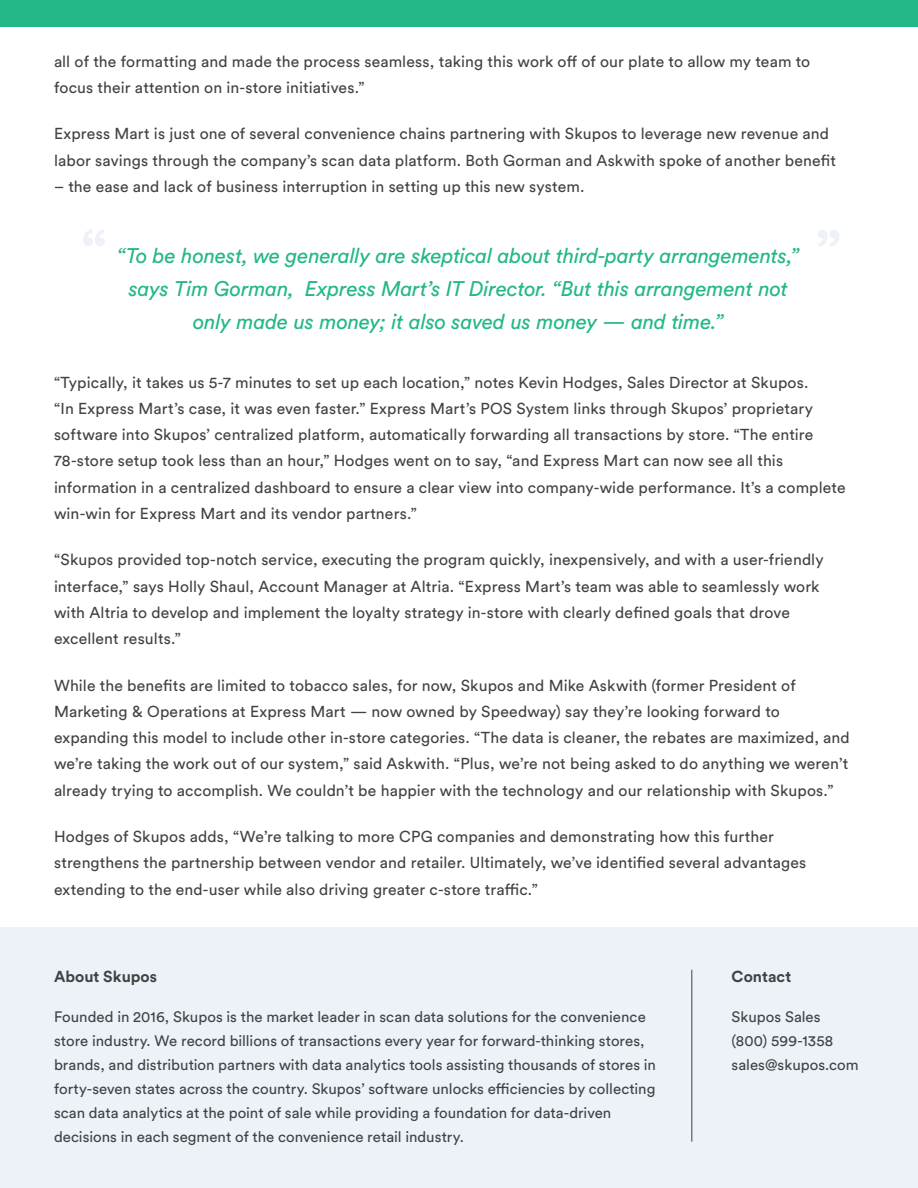
<style>
.page{position:relative;width:918px;height:1188px;background:#fff}
.page>*{position:absolute;margin:0;border:0;box-sizing:border-box;transform-origin:0 0}
.t1{font:italic 21px/33px "Circular Std";letter-spacing:-.01em;color:#24b789;text-align:center}
.t2{font:15.75px/26.2px "Circular Std";letter-spacing:.01em;color:#414243}
.t3{font:700 15.75px "Circular Std";color:#414243}
.t4{font:15px/24px "Circular Std";color:#414243}
</style>
<div class="page">
<div style="left:0;top:0;width:918px;height:27px;background:#24b789"></div>
<div style="left:0;top:928px;width:918px;height:260px;background:#edf2f9"></div>
<hr style="left:692px;top:970px;width:1px;height:172px;background:#414243">
<p class="t2" style="left:54px;top:48px;width:758px">all of the formatting and made the process seamless, taking this work off of our plate to allow my team to focus their attention on in-store initiatives.”</p>
<p class="t2" style="left:54px;top:121px;width:784px">Express Mart is just one of several convenience chains partnering with Skupos to leverage new revenue and labor savings through the company’s scan data platform. Both Gorman and Askwith spoke of another benefit</p>
<p class="t2" style="left:54px;top:173px;width:532px">– the ease and lack of business interruption in setting up this new system.</p>
<p class="t1" style="left:117px;top:239px;width:683px">“To be honest, we generally are skeptical about third-party arrangements,” says Tim Gorman, Express Mart’s IT Director. “But this arrangement not only made us money; it also saved us money — and time.”</p>
<p class="t2" style="left:54px;top:369px;width:793px">“Typically, it takes us 5-7 minutes to set up each location,” notes Kevin Hodges, Sales Director at Skupos.<br>“In Express Mart’s case, it was even faster.” Express Mart’s POS System links through Skupos’ proprietary software into Skupos’ centralized platform, automatically forwarding all transactions by store. “The entire 78-store setup took less than an hour,” Hodges went on to say, “and Express Mart can now see all this information in a centralized dashboard to ensure a clear view into company-wide performance. It’s a complete win-win for Express Mart and its vendor partners.”</p>
<p class="t2" style="left:54px;top:546px;width:771px">“Skupos provided top-notch service, executing the program quickly, inexpensively, and with a user-friendly interface,” says Holly Shaul, Account Manager at Altria. “Express Mart’s team was able to seamlessly work with Altria to develop and implement the loyalty strategy in-store with clearly defined goals that drove excellent results.”</p>
<p class="t2" style="left:54px;top:672px;width:797px">While the benefits are limited to tobacco sales, for now, Skupos and Mike Askwith (former President of Marketing &amp; Operations at Express Mart — now owned by Speedway) say they’re looking forward to expanding this model to include other in-store categories. “The data is cleaner, the rebates are maximized, and we’re taking the work out of our system,” said Askwith. “Plus, we’re not being asked to do anything we weren’t already trying to accomplish. We couldn’t be happier with the technology and our relationship with Skupos.”</p>
<p class="t2" style="left:54px;top:823px;width:754px">Hodges of Skupos adds, “We’re talking to more CPG companies and demonstrating how this further strengthens the partnership between vendor and retailer. Ultimately, we’ve identified several advantages extending to the end-user while also driving greater c-store traffic.”</p>
<p class="t3" style="left:54px;top:966px;width:105px">About Skupos</p>
<p class="t3" style="left:732px;top:967px;width:61px">Contact</p>
<p class="t4" style="left:54px;top:1004px;width:604px">Founded in 2016, Skupos is the market leader in scan data solutions for the convenience store industry. We record billions of transactions every year for forward-thinking stores, brands, and distribution partners with data analytics tools assisting thousands of stores in forty-seven states across the country. Skupos’ software unlocks efficiencies by collecting scan data analytics at the point of sale while providing a foundation for data-driven decisions in each segment of the convenience retail industry.</p>
<p class="t4" style="left:732px;top:1004px;width:91px">Skupos Sales</p>
<p class="t4" style="left:732px;top:1028px;width:103px">(800) 599-1358</p>
<p class="t4" style="left:732px;top:1052px;width:129px">sales@skupos.com</p>
</div>
